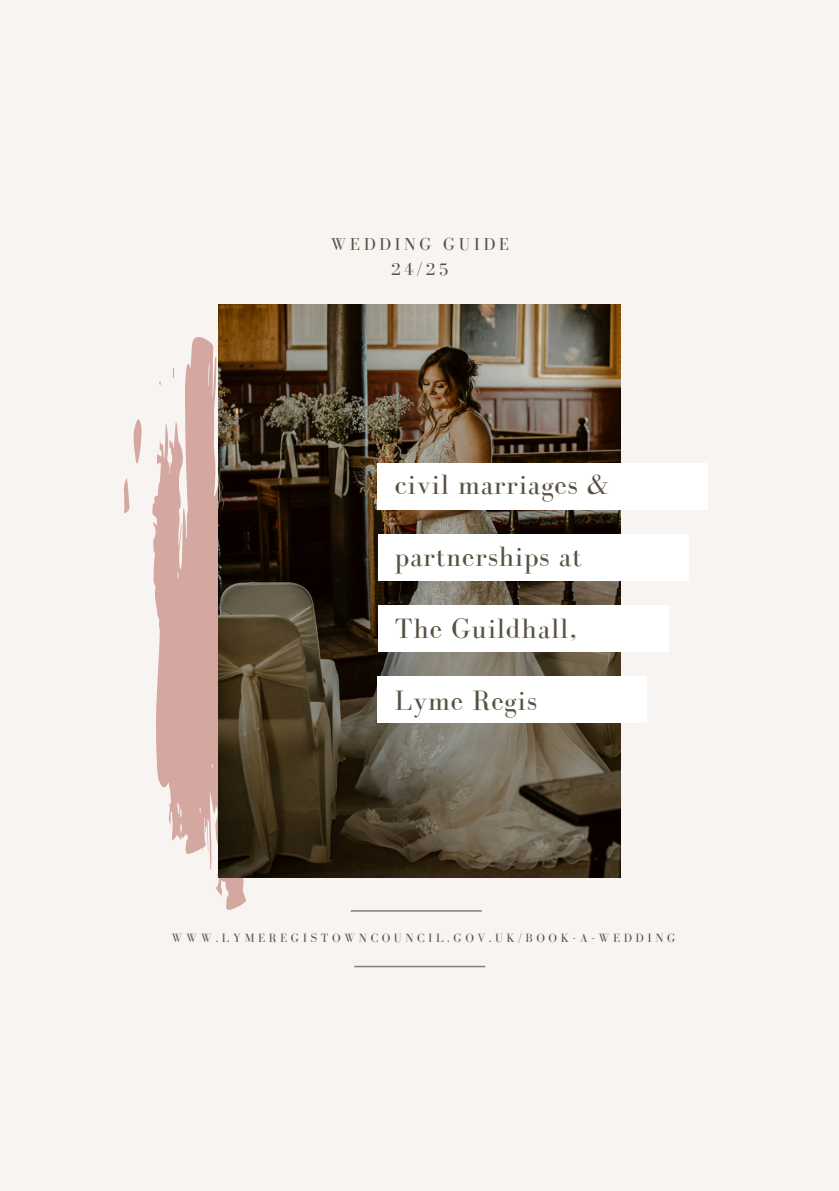
<style>
.page{position:relative;width:839px;height:1191px;background:#fff}
.page>*{position:absolute;margin:0;border:0;box-sizing:border-box;transform-origin:0 0}
.t1{font:28.8px "Bodoni FLF";letter-spacing:.025em;color:#585242}
.t2{font:17.8px/24.6px "Bodoni FLF";letter-spacing:.2em;color:#585242;text-align:center}
.t3{font:12.4px "Bodoni FLF";letter-spacing:.29em;color:#585242}
</style>
<div class="page">
<div style="left:0;top:0;width:838px;height:1191px;background:#f8f4f2"></div>
<svg style="left:152px;top:337px;width:94px;height:573px;fill:#d4a7a1"></svg>
<svg style="left:133px;top:419px;width:9px;height:44px"></svg>
<svg style="left:124px;top:478px;width:5px;height:35px"></svg>
<svg style="left:158px;top:381px;width:3px;height:4px"></svg>
<img style="left:218px;top:305px;width:402px;height:573px">
<div style="left:378px;top:534px;width:310px;height:47px;background:#fff"></div>
<div style="left:378px;top:463px;width:329px;height:47px;background:#fff"></div>
<div style="left:378px;top:605px;width:290px;height:47px;background:#fff"></div>
<div style="left:378px;top:676px;width:268px;height:47px;background:#fff"></div>
<hr style="left:351px;top:910px;width:130px;height:2px;background:#887d6f">
<hr style="left:354px;top:966px;width:131px;height:1px;background:#887d6f">
<h2 class="t2" style="left:330px;top:232px;width:180px">WEDDING GUIDE<br>24/25</h2>
<h1 class="t1" style="left:395px;top:469px;width:215px">civil marriages &amp;</h1>
<h1 class="t1" style="left:395px;top:541px;width:188px">partnerships at</h1>
<h1 class="t1" style="left:395px;top:613px;width:183px">The Guildhall,</h1>
<h1 class="t1" style="left:395px;top:685px;width:144px">Lyme Regis</h1>
<p class="t3" style="left:172px;top:931px;width:505px">WWW.LYMEREGISTOWNCOUNCIL.GOV.UK/BOOK-A-WEDDING</p>
</div>
